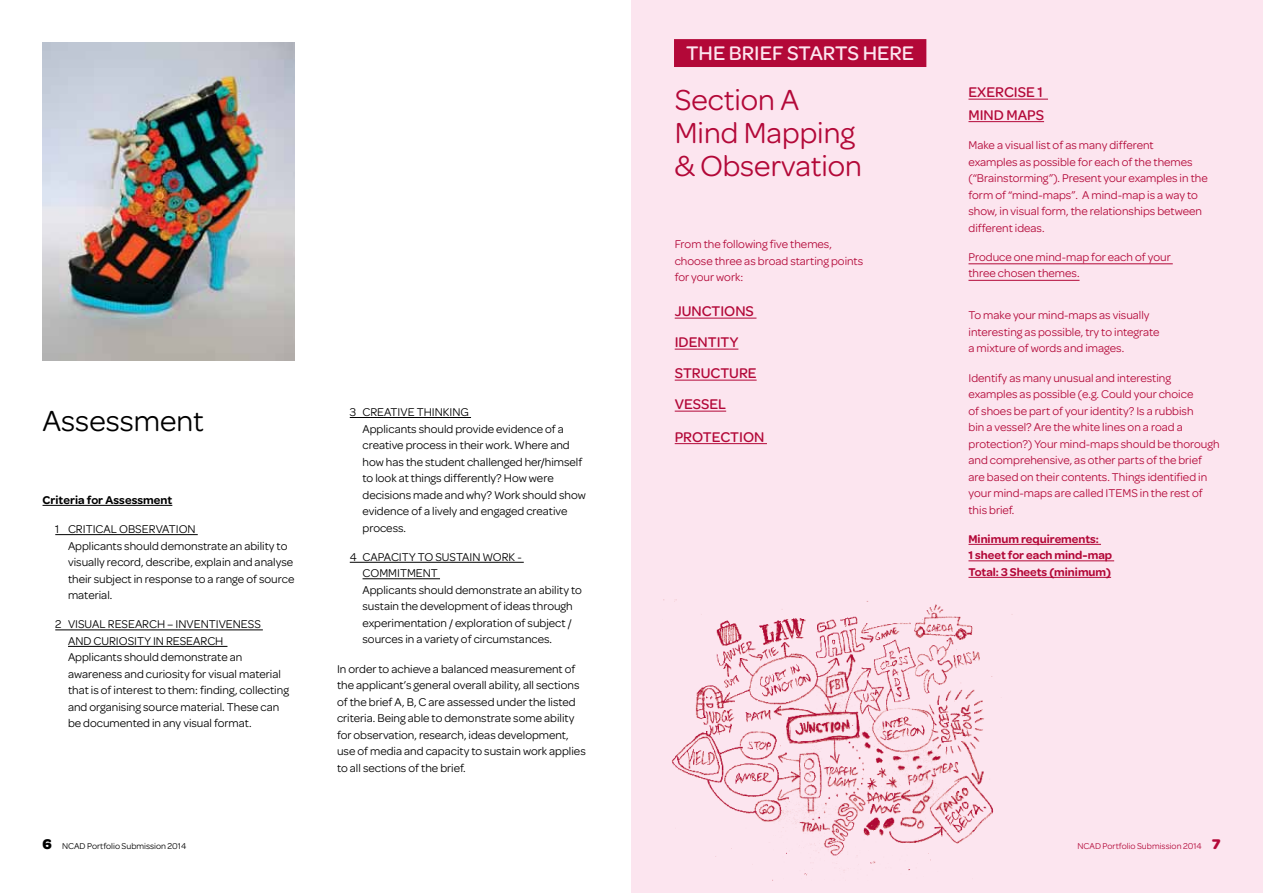
<style>
.page{position:relative;width:1263px;height:893px;background:#fff}
.page>*{position:absolute;margin:0;border:0;box-sizing:border-box;transform-origin:0 0}
.t1{font:30.9px/33px "Omnes";color:#b30838}
.t2{font:30.9px "Omnes";color:#000}
.t3{font:500 21px "Omnes";color:#fce5ef}
.t4{font:500 15px/31px "Omnes";color:#b30838}
.t5{font:12px/16.5px "Omnes";color:#000}
.t6{font:12px/16.5px "Omnes";color:#b30838}
.t7{font:600 12px/16.5px "Omnes";color:#b30838}
.t8{font:600 12px "Omnes";letter-spacing:.005em;color:#000}
.t9{font:9px "Omnes";color:#000}
.t10{font:9px "Omnes";color:#b30838}
.s1{font-weight:700;font-size:15px}
</style>
<div class="page">
<div style="left:631px;top:0;width:632px;height:893px;background:#fce5ef"></div>
<img style="left:663px;top:599px;width:350px;height:281px">
<div style="left:674px;top:39px;width:252px;height:28px;background:#b30838"></div>
<hr style="left:43px;top:505px;width:129px;height:1px;background:#000">
<hr style="left:55px;top:534px;width:143px;height:1px;background:#000">
<hr style="left:55px;top:630px;width:208px;height:1px;background:#000">
<hr style="left:68px;top:646px;width:159px;height:1px;background:#000">
<hr style="left:350px;top:417px;width:121px;height:1px;background:#000">
<hr style="left:350px;top:562px;width:174px;height:1px;background:#000">
<hr style="left:362px;top:578px;width:78px;height:1px;background:#000">
<img style="left:43px;top:43px;width:251px;height:318px">
<hr style="left:675px;top:318px;width:81px;height:1px;background:#b30838">
<hr style="left:675px;top:349px;width:63px;height:1px;background:#b30838">
<hr style="left:675px;top:380px;width:82px;height:1px;background:#b30838">
<hr style="left:675px;top:411px;width:51px;height:1px;background:#b30838">
<hr style="left:675px;top:443px;width:92px;height:1px;background:#b30838">
<hr style="left:968px;top:99px;width:80px;height:1px;background:#b30838">
<hr style="left:968px;top:121px;width:76px;height:1px;background:#b30838">
<hr style="left:968px;top:264px;width:205px;height:1px;background:#b30838">
<hr style="left:968px;top:280px;width:111px;height:1px;background:#b30838">
<hr style="left:968px;top:544px;width:133px;height:1px;background:#b30838">
<hr style="left:968px;top:561px;width:146px;height:1px;background:#b30838">
<hr style="left:968px;top:577px;width:143px;height:1px;background:#b30838">
<h1 class="t2" style="left:43px;top:404px;width:163px">Assessment</h1>
<p class="t8" style="left:43px;top:493px;width:131px">Criteria for Assessment</p>
<p class="t5" style="left:55px;top:521px;width:28px">1 Critical</p>
<p class="t5" style="left:68px;top:521px;width:228px;text-indent:51px">Observation<br>Applicants should demonstrate an ability to visually record, describe, explain and analyse their subject in response to a range of source material.</p>
<p class="t5" style="left:55px;top:616px;width:68px">2 Visual Research</p>
<p class="t5" style="left:167px;top:616px;width:16px">– inventiveness</p>
<p class="t5" style="left:68px;top:633px;width:9px">and</p>
<p class="t5" style="left:94px;top:633px;width:23px">curiosity</p>
<p class="t5" style="left:68px;top:633px;width:222px;text-indent:85px">in research<br>Applicants should demonstrate an awareness and curiosity for visual material that is of interest to them: finding, collecting and organising source material. These can be documented in any visual format.</p>
<p class="t5" style="left:362px;top:404px;width:225px;text-indent:54px">Thin king<br>Applicants should provide evidence of a creative process in their work. Where and how has the student challenged her/himself to look at things differently? How were decisions made and why? Work should show evidence of a lively and engaged creative process.</p>
<p class="t5" style="left:350px;top:549px;width:29px">4 Capacity</p>
<p class="t5" style="left:418px;top:549px;width:39px">to sustain</p>
<p class="t5" style="left:482px;top:549px;width:10px">wor</p>
<p class="t5" style="left:509px;top:549px;width:15px">k -</p>
<p class="t5" style="left:362px;top:565px;width:221px">commitment<br>Applicants should demonstrate an ability to sustain the development of ideas through experimentation / exploration of subject / sources in a variety of circumstances.</p>
<p class="t5" style="left:337px;top:660px;width:250px">In order to achieve a balanced measurement of the applicant’s general overall ability, all sections of the brief A, B, C are assessed under the listed criteria. Being able to demonstrate some ability for observation, research, ideas development, use of media and capacity to sustain work applies to all sections of the brief.</p>
<p class="t5" style="left:350px;top:404px;width:28px">3 Creative</p>
<h2 class="t3" style="left:686px;top:42px;width:229px">THE BRIEF STARTS HERE</h2>
<h1 class="t1" style="left:675px;top:83px;width:189px">Section A<br>Mind Mapping &amp; Observation</h1>
<p class="t6" style="left:675px;top:236px;width:190px">From the following five themes, choose three as broad starting points for your work:</p>
<p class="t4" style="left:675px;top:296px;width:27px">JUNCT</p>
<p class="t4" style="left:675px;top:296px;width:83px;text-indent:46px">IONS<br>IDENTITY<br>STRUCTURE<br>VESSEL</p>
<p class="t4" style="left:675px;top:421px;width:89px">PROTECTION</p>
<p class="t4" style="left:968px;top:81px;width:77px;line-height:22.5px">EXERCISE 1<br>MIND MAPS</p>
<p class="t6" style="left:968px;top:137px;width:241px">Make a visual list of as many different<br>examples as possible for each of the themes (“Brainstorming”). Present your examples in the form of “mind-maps”. A mind-map is a way to show, in visual form, the relationships between different ideas.</p>
<p class="t6" style="left:968px;top:249px;width:204px">Produce one mind-map for each of your three chosen themes.</p>
<p class="t6" style="left:968px;top:307px;width:193px">To make your mind-maps as visually interesting as possible, try to integrate a mixture of words and images.</p>
<p class="t6" style="left:968px;top:369px;width:253px">Identify as many unusual and interesting examples as possible (e.g. Could your choice<br>of shoes be part of your identity? Is a rubbish<br>bin a vessel? Are the white lines on a road a protection?) Your mind-maps should be thorough and comprehensive, as other parts of the brief are based on their contents. Things identified in your mind-maps are called items</p>
<p class="t6" style="left:1140px;top:485px;width:64px">in the rest of</p>
<p class="t6" style="left:968px;top:501px;width:47px">this brief.</p>
<p class="t7" style="left:968px;top:531px;width:145px">Minimum requirements:<br>1 sheet for each mind-map<br>Total: 3 Sheets (minimum)</p>
<p class="t9" style="left:43px;top:841px;width:33px"><span class="s1">6</span> Ncad</p>
<p class="t9" style="left:87px;top:841px;width:101px">Portfolio Submission 2014</p>
<p class="t10" style="left:1077px;top:841px;width:13px">Ncad</p>
<p class="t10" style="left:1102px;top:841px;width:119px">Portfolio Submission 2014 <span class="s1">7</span></p>
</div>
